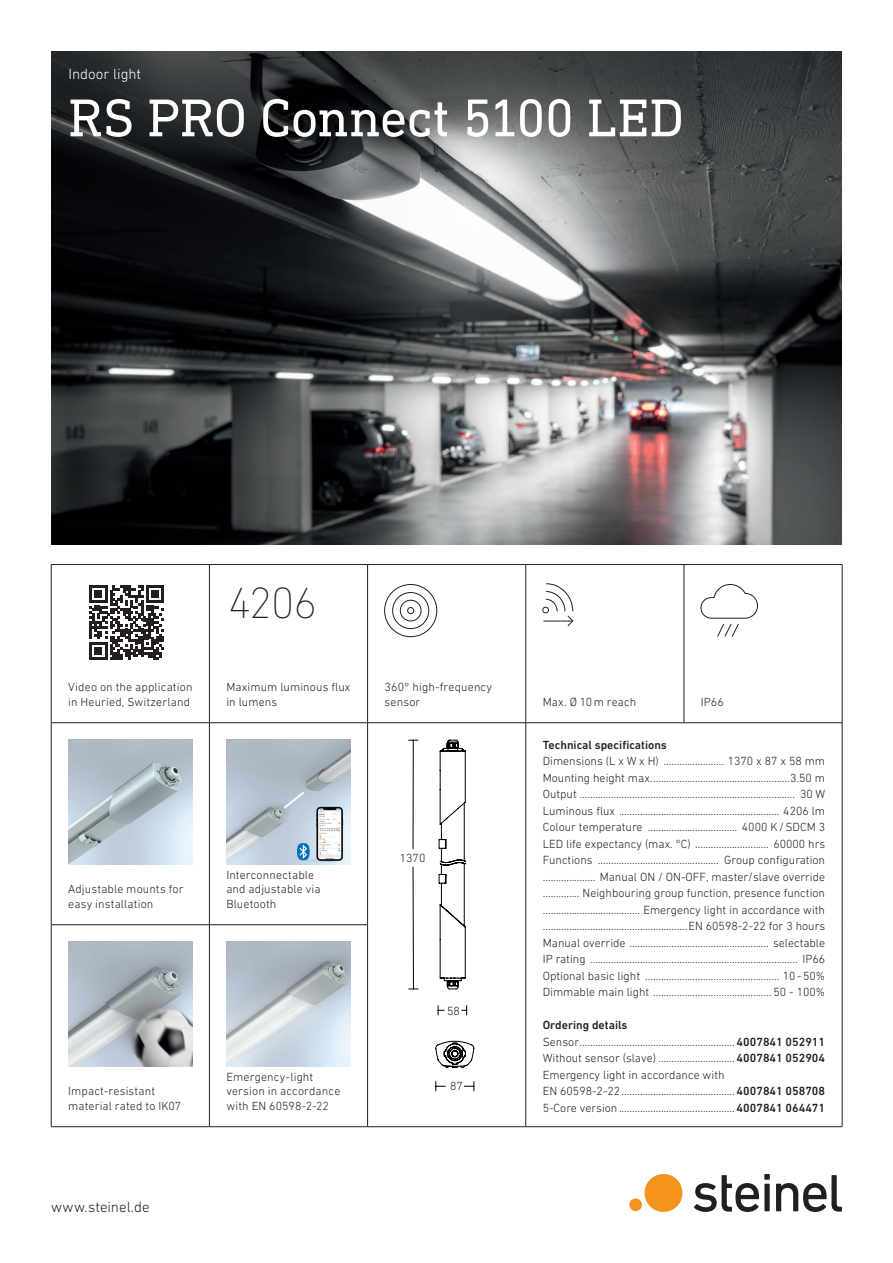
<style>
.page{position:relative;width:893px;height:1263px;background:#fff}
.page>*{position:absolute;margin:0;border:0;box-sizing:border-box;transform-origin:0 0}
.t1{font:54px "DIN Next Slab Pro";letter-spacing:-.01em;color:#fff}
.t2{font:200 44.55px "DIN Next W1 G";color:#231f20}
.t3{font:300 15px "DIN Next W1 G";letter-spacing:.005em;color:#231f20}
.t4{font:300 15px "DIN Next W1 G";color:#fff}
.t5{font:300 12px/16.5px "DIN Next W1 G";letter-spacing:.005em;color:#231f20}
.t6{font:500 12px "DIN Next W1 G";color:#231f20}
.s1{font-weight:500}
</style>
<div class="page">
<svg style="left:694px;top:1174px;width:76px;height:38px"></svg>
<svg style="left:776px;top:1175px;width:66px;height:37px"></svg>
<svg style="left:629px;top:1174px;width:54px;height:38px"></svg>
<img style="left:51px;top:51px;width:791px;height:493px">
<img style="left:68px;top:740px;width:124px;height:124px">
<img style="left:226px;top:740px;width:124px;height:124px">
<img style="left:68px;top:942px;width:124px;height:124px">
<img style="left:226px;top:942px;width:124px;height:124px">
<svg style="left:542px;top:583px;width:31px;height:43px"></svg>
<svg style="left:384px;top:584px;width:53px;height:53px"></svg>
<svg style="left:701px;top:584px;width:57px;height:53px"></svg>
<hr style="left:526px;top:1126px;width:158px;height:1px;background:#231f20">
<hr style="left:684px;top:1126px;width:158px;height:1px;background:#231f20">
<hr style="left:368px;top:1126px;width:158px;height:1px;background:#231f20">
<hr style="left:51px;top:924px;width:158px;height:1px;background:#231f20">
<hr style="left:209px;top:924px;width:159px;height:1px;background:#231f20">
<hr style="left:51px;top:564px;width:158px;height:1px;background:#231f20">
<hr style="left:51px;top:565px;width:1px;height:157px;background:#231f20">
<hr style="left:209px;top:564px;width:159px;height:1px;background:#231f20">
<hr style="left:209px;top:565px;width:1px;height:157px;background:#231f20">
<hr style="left:368px;top:564px;width:158px;height:1px;background:#231f20">
<hr style="left:367px;top:565px;width:1px;height:157px;background:#231f20">
<hr style="left:51px;top:722px;width:158px;height:1px;background:#231f20">
<hr style="left:51px;top:723px;width:1px;height:201px;background:#231f20">
<hr style="left:209px;top:722px;width:159px;height:1px;background:#231f20">
<hr style="left:209px;top:723px;width:1px;height:201px;background:#231f20">
<hr style="left:368px;top:722px;width:158px;height:1px;background:#231f20">
<hr style="left:526px;top:564px;width:158px;height:1px;background:#231f20">
<hr style="left:525px;top:565px;width:1px;height:157px;background:#231f20">
<hr style="left:684px;top:564px;width:158px;height:1px;background:#231f20">
<hr style="left:684px;top:565px;width:1px;height:157px;background:#231f20">
<hr style="left:842px;top:565px;width:1px;height:157px;background:#231f20">
<hr style="left:367px;top:723px;width:1px;height:201px;background:#231f20">
<hr style="left:526px;top:722px;width:158px;height:1px;background:#231f20">
<hr style="left:525px;top:723px;width:1px;height:202px;background:#231f20">
<hr style="left:684px;top:722px;width:158px;height:1px;background:#231f20">
<hr style="left:842px;top:723px;width:1px;height:202px;background:#231f20">
<hr style="left:525px;top:925px;width:1px;height:201px;background:#231f20">
<hr style="left:842px;top:925px;width:1px;height:201px;background:#231f20">
<hr style="left:51px;top:925px;width:1px;height:201px;background:#231f20">
<hr style="left:209px;top:925px;width:1px;height:201px;background:#231f20">
<hr style="left:367px;top:925px;width:1px;height:201px;background:#231f20">
<hr style="left:51px;top:1126px;width:158px;height:1px;background:#231f20">
<hr style="left:209px;top:1126px;width:159px;height:1px;background:#231f20">
<svg style="left:436px;top:1081px;width:9px;height:10px"></svg>
<svg style="left:464px;top:1081px;width:11px;height:10px"></svg>
<svg style="left:435px;top:1040px;width:39px;height:28px"></svg>
<hr style="left:413px;top:740px;width:1px;height:109px;background:#000002">
<hr style="left:413px;top:867px;width:1px;height:122px;background:#000002">
<svg style="left:438px;top:1005px;width:6px;height:10px"></svg>
<svg style="left:462px;top:1005px;width:5px;height:10px"></svg>
<svg style="left:439px;top:740px;width:27px;height:249px"></svg>
<svg style="left:89px;top:585px;width:75px;height:75px"></svg>
<p class="t4" style="left:68px;top:66px;width:74px">Indoor light</p>
<h1 class="t1" style="left:68px;top:87px;width:617px">RS PRO Connect 5100 LED</h1>
<h2 class="t2" style="left:228px;top:577px;width:90px">4206</h2>
<p class="t5" style="left:68px;top:680px;width:126px;line-height:14.4px">Video on the application in Heuried, Switzerland</p>
<p class="t5" style="left:226px;top:680px;width:126px;line-height:14.4px">Maximum luminous flux in lumens</p>
<p class="t5" style="left:385px;top:680px;width:109px;line-height:14.4px">360° high-frequency sensor</p>
<p class="t5" style="left:68px;top:882px;width:117px;line-height:14.4px">Adjustable mounts for easy installation</p>
<p class="t5" style="left:226px;top:867px;width:96px;line-height:14.4px">Interconnectable and adjustable via<br>Bluetooth</p>
<p class="t5" style="left:68px;top:1084px;width:115px;line-height:14.4px">Impact-resistant material rated to IK07</p>
<p class="t3" style="left:51px;top:1198px;width:100px">www.steinel.de</p>
<p class="t5" style="left:226px;top:1069px;width:115px;line-height:14.4px">Emergency-light version in accordance with EN 60598-2-22</p>
<p class="t5" style="left:400px;top:850px;width:27px">1370</p>
<p class="t5" style="left:447px;top:1002px;width:14px">58</p>
<p class="t5" style="left:450px;top:1078px;width:14px">87</p>
<p class="t5" style="left:543px;top:693px;width:95px">Max. Ø 10m reach</p>
<p class="t5" style="left:701px;top:693px;width:24px">IP66</p>
<p class="t6" style="left:543px;top:738px;width:126px">Technical specifications</p>
<p class="t5" style="left:543px;top:753px;width:284px;text-align:justify">Dimensions (L x W x H) ....................... 1370 x 87 x 58 mm Mounting height max.....................................................3.50 m Output .................................................................................. 30 W Luminous flux ............................................................. 4206 lm Colour temperature .................................. 4000 K/SDCM 3<br>LED life expectancy (max. °C) ............................ 60000 hrs Functions .............................................. Group configuration .................... Manual ON / ON-OFF, master/slave override .............. Neighbouring group function, presence function ..................................... Emergency light in accordance with .......................................................EN 60598-2-22 for 3 hours Manual override ..................................................... selectable IP rating ............................................................................... IP66<br>Optional basic light ................................................... 10-50% Dimmable main light ............................................. 50 - 100%</p>
<p class="t5" style="left:543px;top:1017px;width:284px"><span class="s1">Ordering details<br></span>Sensor........................................................... <span class="s1">4007841 052911<br></span>Without sensor (slave) ............................. <span class="s1">4007841 052904<br></span>Emergency light in accordance with<br>EN 60598-2-22........................................... <span class="s1">4007841 058708<br></span>5-Core version............................................ <span class="s1">4007841 064471</span></p>
</div>
